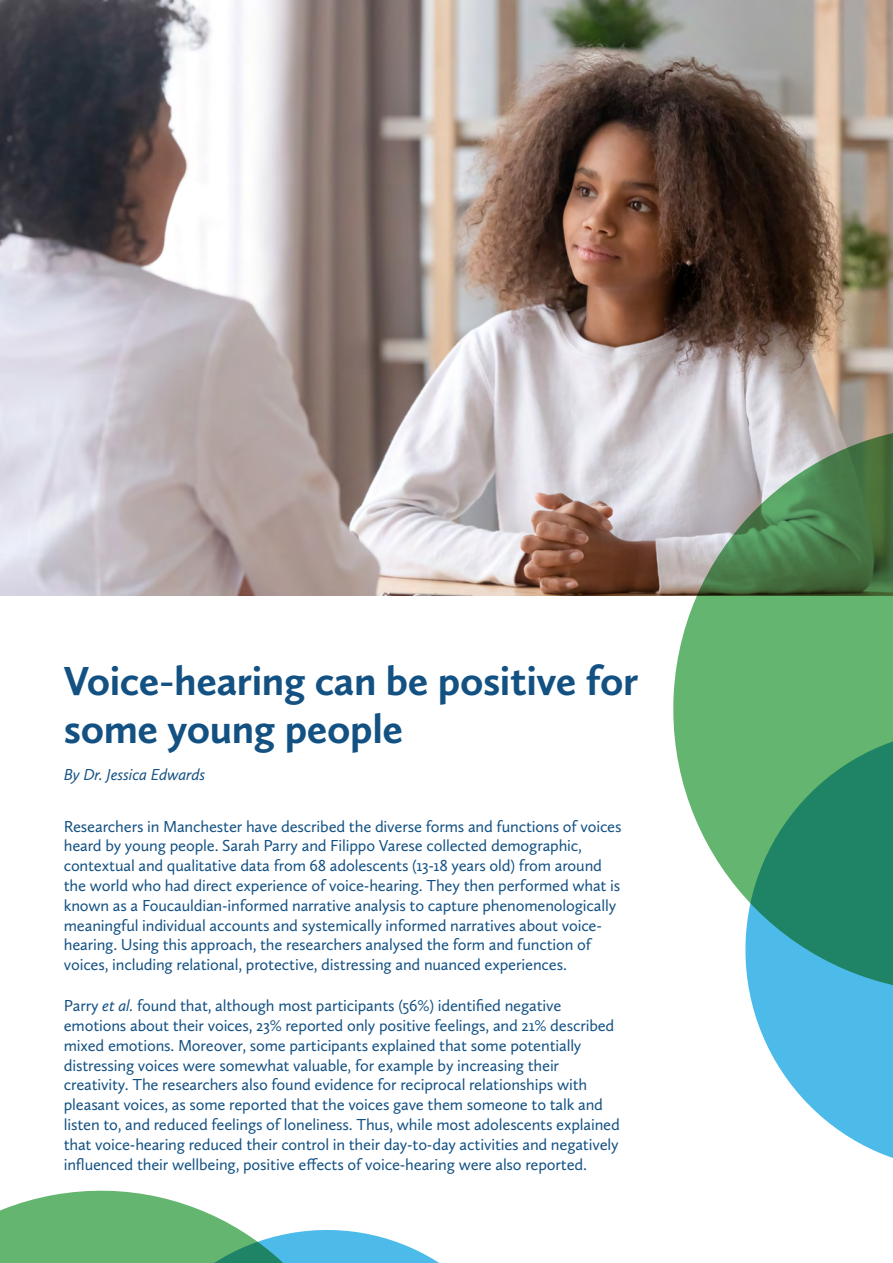
<style>
.page{position:relative;width:893px;height:1263px;background:#fff}
.page>*{position:absolute;margin:0;border:0;box-sizing:border-box;transform-origin:0 0}
.t1{font:700 42px/48px "Calluna Sans";letter-spacing:-.01em;color:#135183}
.t2{font:16.5px/19.8px "Calluna Sans";letter-spacing:-.01em;color:#135183}
.t3{font:italic 16.5px "Calluna Sans";letter-spacing:-.01em;color:#135183}
.s1{font-style:italic}
</style>
<div class="page">
<img style="left:0;top:0;width:893px;height:595px">
<svg style="left:665px;top:418px;width:228px;height:472px;background:#82ae85"></svg>
<svg style="left:739px;top:723px;width:154px;height:435px;background:#5cb1a9"></svg>
<svg style="left:0;top:1190px;width:439px;height:73px"></svg>
<h1 class="t1" style="left:64px;top:656px;width:576px">Voice-hearing can be positive for some young people</h1>
<p class="t3" style="left:64px;top:764px;width:143px">By Dr. Jessica Edwards</p>
<p class="t2" style="left:64px;top:816px;width:559px">Researchers in Manchester have described the diverse forms and functions of voices heard by young people. Sarah Parry and Filippo Varese collected demographic, contextual and qualitative data from 68 adolescents (13-18 years old) from around the world who had direct experience of voice-hearing. They then performed what is known as a Foucauldian-informed narrative analysis to capture phenomenologically meaningful individual accounts and systemically informed narratives about voice&shy;hearing. Using this approach, the researchers analysed the form and function of voices, including relational, protective, distressing and nuanced experiences.</p>
<p class="t2" style="left:64px;top:995px;width:558px">Parry <span class="s1">et al.</span> found that, although most participants (56%) identified negative emotions about their voices, 23% reported only positive feelings, and 21% described mixed emotions. Moreover, some participants explained that some potentially distressing voices were somewhat valuable, for example by increasing their creativity. The researchers also found evidence for reciprocal relationships with pleasant voices, as some reported that the voices gave them someone to talk and listen to, and reduced feelings of loneliness. Thus, while most adolescents explained that voice-hearing reduced their control in their day-to-day activities and negatively influenced their wellbeing, positive effects of voice-hearing were also reported.</p>
</div>
